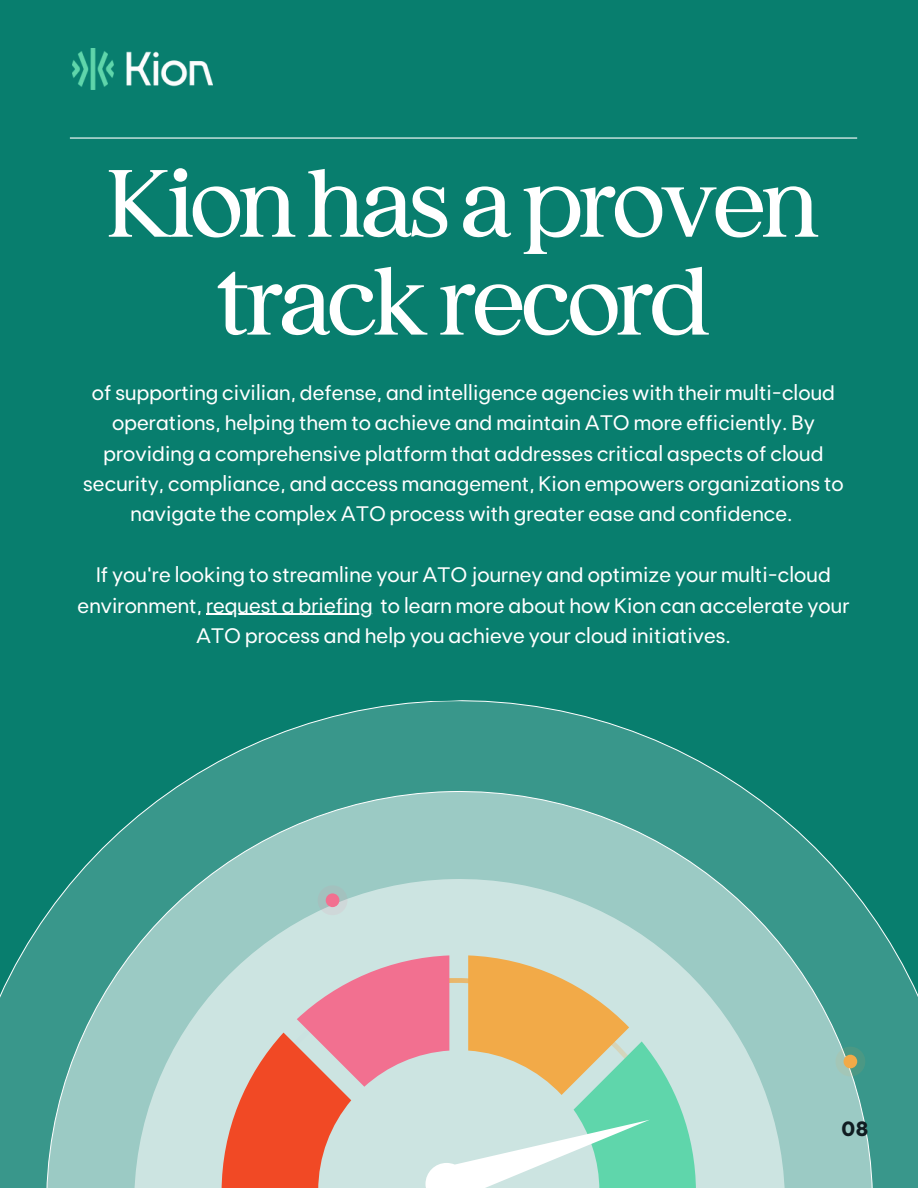
<style>
.page{position:relative;width:918px;height:1188px;background:#087e6e}
.page>*{position:absolute;margin:0;border:0;box-sizing:border-box;transform-origin:0 0}
.t1{font:98.1px/97.8px "FT Made";letter-spacing:-.055em;color:#fff;text-align:center}
.t2{font:900 21.9px "FT Polar";color:#101c21}
.t3{font:21px/30.3px "FT Polar";letter-spacing:.005em;color:#fff;text-align:center}
</style>
<div class="page">
<hr style="left:70px;top:137px;width:787px;height:2px;background:#fff">
<hr style="left:206px;top:614px;width:167px;height:1px;background:#fff">
<svg style="left:0;top:700px;width:918px;height:488px"></svg>
<svg style="left:36px;top:780px;width:848px;height:408px;background:#57a69c"></svg>
<svg style="left:126px;top:871px;width:667px;height:317px;background:#a7d0cb"></svg>
<div style="left:331px;top:943px;width:354px;height:12px;background:#cce4e1"></div>
<div style="left:326px;top:893px;width:14px;height:14px;background:#f27090;border-radius:50%"></div>
<div style="left:318px;top:885px;width:30px;height:30px;border:8px solid #f27090;border-radius:50%"></div>
<div style="left:843px;top:1055px;width:14px;height:13px;background:#f2aa48;border-radius:50%"></div>
<div style="left:835px;top:1046px;width:30px;height:31px;border:8px solid #f2aa48;border-radius:50%"></div>
<svg style="left:188px;top:955px;width:508px;height:233px;background:#cebfad"></svg>
<img style="left:73px;top:48px;width:139px;height:42px">
<p class="t1" style="left:107px;top:146px;width:715px">Kionhasaproven trackrecord</p>
<p class="t3" style="left:83px;top:376px;width:762px">of supporting civilian, defense, and intelligence agencies with their multi-cloud operations, helping them to achieve and maintain ATO more efficiently. By providing a comprehensive platform that addresses critical aspects of cloud security, compliance, and access management, Kion empowers organizations to navigate the complex ATO process with greater ease and confidence.</p>
<p class="t3" style="left:78px;top:559px;width:773px">If you're looking to streamline your ATO journey and optimize your multi-cloud environment, request a briefing to learn more about how Kion can accelerate your</p>
<p class="t3" style="left:196px;top:619px;width:536px">ATO process and help you achieve your cloud initiatives.</p>
<p class="t2" style="left:841px;top:1114px;width:29px">08</p>
</div>
